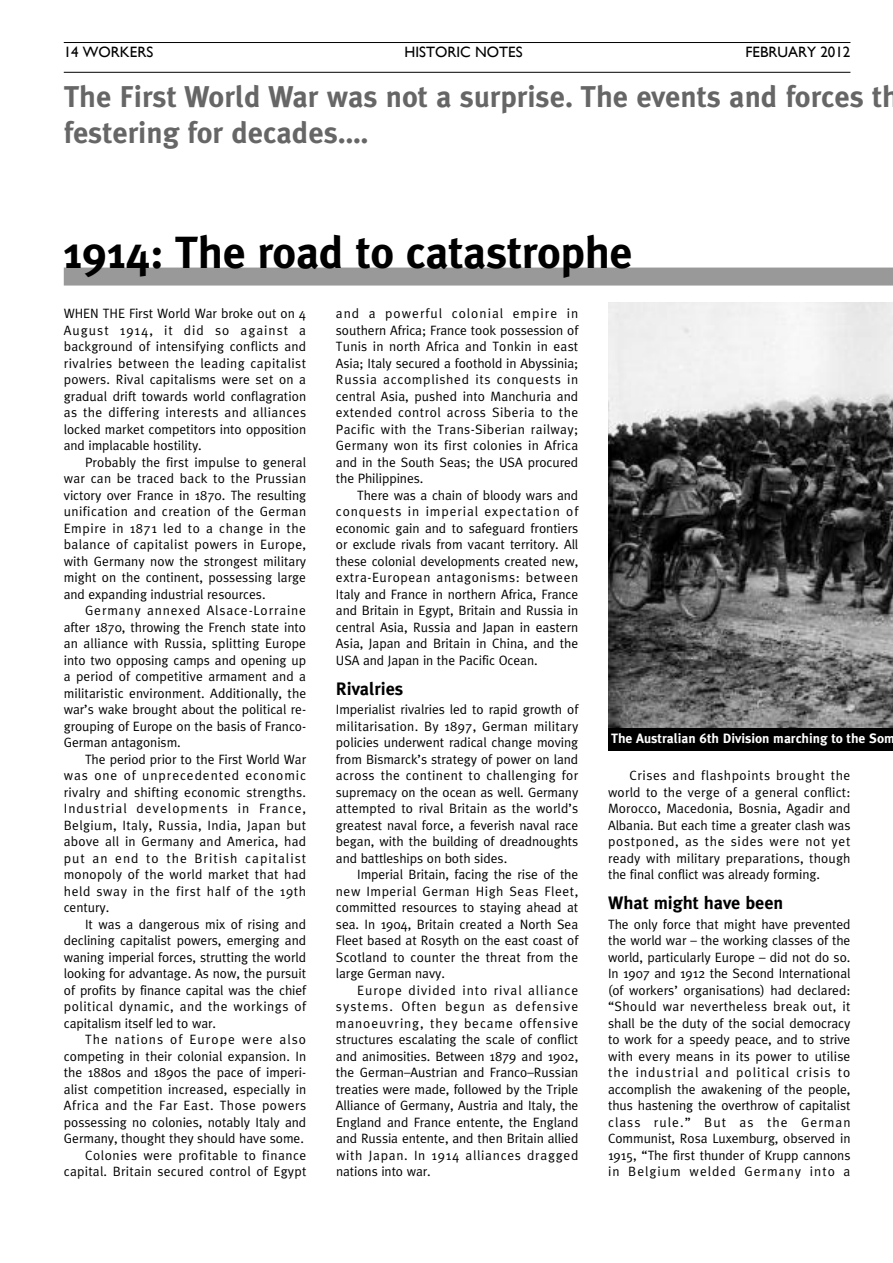
<style>
.page{position:relative;width:893px;height:1263px;background:#fff}
.page>*{position:absolute;margin:0;border:0;box-sizing:border-box;transform-origin:0 0}
.t1{font:700 45px "Meta Plus";letter-spacing:-.005em;color:#000}
.t2{font:700 30px/36px "Meta Plus";color:#666}
.t3{font:700 18px "Meta Plus";color:#000}
.t4{font:15px "Gill Sans";color:#000}
.t5{font:13.5px/16.5px "Meta Plus";color:#000;text-align:justify}
.t6{font:700 13.5px "Meta Plus";color:#fff}
</style>
<div class="page">
<hr style="left:64px;top:42px;width:786px;height:1px;background:#000">
<hr style="left:64px;top:72px;width:786px;height:1px;background:#000">
<img style="left:608px;top:302px;width:285px;height:426px">
<div style="left:64px;top:268px;width:829px;height:18px;background:#999"></div>
<div style="left:608px;top:728px;width:285px;height:22px;background:#000"></div>
<p class="t4" style="left:64px;top:43px;width:91px">14 WORKERS</p>
<p class="t4" style="left:404px;top:43px;width:120px">HISTORIC NOTES</p>
<p class="t4" style="left:745px;top:43px;width:106px">FEBRUARY 2012</p>
<h2 class="t2" style="left:64px;top:82px;width:837px">The First World War was not a surprise. The events and forces th festering for decades.…</h2>
<h1 class="t1" style="left:64px;top:236px;width:570px">1914: The road to catastrophe</h1>
<p class="t5" style="left:64px;top:306px;width:244px">WHEN THE First World War broke out on 4<br>August 1914, it did so against a background of intensifying conflicts and rivalries between the leading capitalist powers. Rival capitalisms were set on a gradual drift towards world conflagration as the differing interests and alliances locked market competitors into opposition and implacable hostility.</p>
<p class="t5" style="left:64px;top:455px;width:244px;text-indent:21px">Probably the first impulse to general war can be traced back to the Prussian victory over France in 1870. The resulting unification and creation of the German Empire in 1871 led to a change in the balance of capitalist powers in Europe, with Germany now the strongest military might on the continent, possessing large and expanding industrial resources.</p>
<p class="t5" style="left:64px;top:603px;width:244px;text-indent:21px">Germany annexed Alsace-Lorraine after 1870, throwing the French state into an alliance with Russia, splitting Europe into two opposing camps and opening up a period of competitive armament and a militaristic environment. Additionally, the war’s wake brought about the political re&shy;grouping of Europe on the basis of Franco-German antagonism.</p>
<p class="t5" style="left:64px;top:752px;width:244px;text-indent:21px">The period prior to the First World War was one of unprecedented economic rivalry and shifting economic strengths.<br>Industrial developments in France, Belgium, Italy, Russia, India, Japan but above all in Germany and America, had put an end to the British capitalist monopoly of the world market that had held sway in the first half of the 19th century.</p>
<p class="t5" style="left:64px;top:917px;width:244px;text-indent:21px">It was a dangerous mix of rising and declining capitalist powers, emerging and waning imperial forces, strutting the world looking for advantage. As now, the pursuit of profits by finance capital was the chief political dynamic, and the workings of capitalism itself led to war.</p>
<p class="t5" style="left:64px;top:1032px;width:244px;text-align:right">The nations of Europe were also competing in their colonial expansion. In the 1880s and 1890s the pace of imperi&shy;alist competition increased, especially in Africa and the Far East. Those powers possessing no colonies, notably Italy and Germany, thought they should have some.<br>Colonies were profitable to finance capital. Britain secured control of Egypt</p>
<p class="t5" style="left:336px;top:306px;width:244px">and a powerful colonial empire in southern Africa; France took possession of Tunis in north Africa and Tonkin in east Asia; Italy secured a foothold in Abyssinia; Russia accomplished its conquests in central Asia, pushed into Manchuria and extended control across Siberia to the Pacific with the Trans-Siberian railway; Germany won its first colonies in Africa and in the South Seas; the USA procured the Philippines.</p>
<p class="t5" style="left:336px;top:488px;width:244px;text-indent:21px">There was a chain of bloody wars and conquests in imperial expectation of economic gain and to safeguard frontiers or exclude rivals from vacant territory. All these colonial developments created new, extra-European antagonisms: between Italy and France in northern Africa, France and Britain in Egypt, Britain and Russia in central Asia, Russia and Japan in eastern Asia, Japan and Britain in China, and the USA and Japan in the Pacific Ocean.</p>
<h3 class="t3" style="left:336px;top:682px;width:69px">Rivalries</h3>
<p class="t5" style="left:336px;top:702px;width:244px">Imperialist rivalries led to rapid growth of militarisation. By 1897, German military policies underwent radical change moving from Bismarck’s strategy of power on land across the continent to challenging for supremacy on the ocean as well. Germany attempted to rival Britain as the world’s greatest naval force, a feverish naval race began, with the building of dreadnoughts and battleships on both sides.</p>
<p class="t5" style="left:336px;top:867px;width:244px;text-indent:21px">Imperial Britain, facing the rise of the new Imperial German High Seas Fleet, committed resources to staying ahead at sea. In 1904, Britain created a North Sea Fleet based at Rosyth on the east coast of Scotland to counter the threat from the large German navy.</p>
<p class="t5" style="left:336px;top:983px;width:244px;text-indent:21px">Europe divided into rival alliance systems. Often begun as defensive manoeuvring, they became offensive structures escalating the scale of conflict and animosities. Between 1879 and 1902, the German–Austrian and Franco–Russian treaties were made, followed by the Triple Alliance of Germany, Austria and Italy, the England and France entente, the England and Russia entente, and then Britain allied with Japan. In 1914 alliances dragged nations into war.</p>
<p class="t6" style="left:611px;top:734px;width:285px">The Australian 6th Division marching to the Som</p>
<p class="t5" style="left:608px;top:768px;width:244px;text-indent:21px">Crises and flashpoints brought the world to the verge of a general conflict:<br>Morocco, Macedonia, Bosnia, Agadir and Albania. But each time a greater clash was postponed, as the sides were not yet ready with military preparations, though the final conflict was already forming.</p>
<h3 class="t3" style="left:608px;top:896px;width:177px">What might have been</h3>
<p class="t5" style="left:608px;top:917px;width:244px">The only force that might have prevented the world war – the working classes of the world, particularly Europe – did not do so.<br>In 1907 and 1912 the Second International (of workers’ organisations) had declared: “Should war nevertheless break out, it shall be the duty of the social democracy to work for a speedy peace, and to strive with every means in its power to utilise the industrial and political crisis to accomplish the awakening of the people, thus hastening the overthrow of capitalist class rule.” But as the German Communist, Rosa Luxemburg, observed in 1915, “The first thunder of Krupp cannons in Belgium welded Germany into a</p>
</div>
